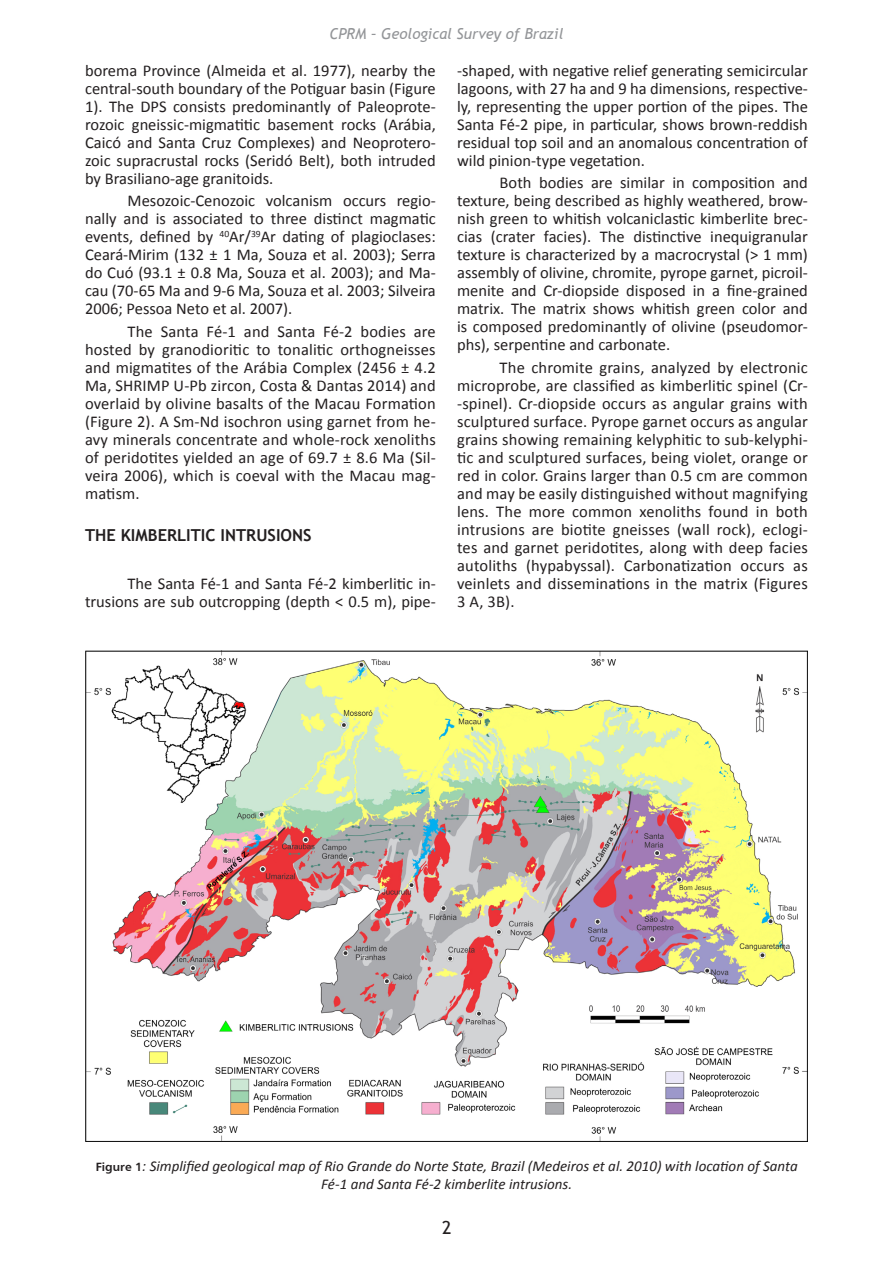
<style>
.page{position:relative;width:893px;height:1263px;background:#fff}
.page>*{position:absolute;margin:0;border:0;box-sizing:border-box;transform-origin:0 0}
.t1{font:18px "Trebuchet MS";color:#231f20}
.t2{font:16.5px/18px "Calibri";color:#231f20;text-align:justify}
.t3{font:700 16.5px "Trebuchet MS";color:#231f20}
.t4{font:italic 15px/18px "Calibri";color:#231f20;text-align:center}
.t5{font:italic 15px "Trebuchet MS";color:#939598}
.s1{font-family:"Humanist 777 BT Bold B";font-style:normal;font-size:12px}
</style>
<div class="page">
<img style="left:85px;top:651px;width:723px;height:491px">
<p class="t5" style="left:329px;top:24px;width:235px">CPRM – Geological Survey of Brazil</p>
<p class="t2" style="left:85px;top:62px;width:352px">borema Province (Almeida et al. 1977), nearby the central-south boundary of the Potiguar basin (Figure 1). The DPS consists predominantly of Paleoprote&shy;rozoic gneissic-migmatitic basement rocks (Arábia, Caicó and Santa Cruz Complexes) and Neoprotero&shy;zoic supracrustal rocks (Seridó Belt), both intruded by Brasiliano-age granitoids.</p>
<p class="t2" style="left:85px;top:192px;width:352px;text-indent:43px">Mesozoic-Cenozoic volcanism occurs regio&shy;nally and is associated to three distinct magmatic events, defined by <sup>40</sup>Ar/<sup>39</sup>Ar dating of plagioclases:<br>Ceará-Mirim (132 ± 1 Ma, Souza et al. 2003); Serra do Cuó (93.1 ± 0.8 Ma, Souza et al. 2003); and Ma&shy;cau (70-65 Ma and 9-6 Ma, Souza et al. 2003; Silveira 2006; Pessoa Neto et al. 2007).</p>
<p class="t2" style="left:85px;top:322px;width:352px;text-indent:43px">The Santa Fé-1 and Santa Fé-2 bodies are hosted by granodioritic to tonalitic orthogneisses and migmatites of the Arábia Complex (2456 ± 4.2<br>Ma, SHRIMP U-Pb zircon, Costa &amp; Dantas 2014) and overlaid by olivine basalts of the Macau Formation (Figure 2). A Sm-Nd isochron using garnet from he&shy;avy minerals concentrate and whole-rock xenoliths of peridotites yielded an age of 69.7 ± 8.6 Ma (Sil&shy;veira 2006), which is coeval with the Macau mag&shy;matism.</p>
<p class="t3" style="left:85px;top:524px;width:228px">THE KIMBERLITIC INTRUSIONS</p>
<p class="t2" style="left:85px;top:575px;width:352px;text-align:right">The Santa Fé-1 and Santa Fé-2 kimberlitic in&shy;trusions are sub outcropping (depth &lt; 0.5 m), pipe-</p>
<p class="t2" style="left:457px;top:62px;width:352px">-shaped, with negative relief generating semicircular lagoons, with 27 ha and 9 ha dimensions, respective&shy;ly, representing the upper portion of the pipes. The Santa Fé-2 pipe, in particular, shows brown-reddish residual top soil and an anomalous concentration of wild pinion-type vegetation.</p>
<p class="t2" style="left:457px;top:174px;width:352px;text-indent:43px">Both bodies are similar in composition and texture, being described as highly weathered, brow&shy;nish green to whitish volcaniclastic kimberlite brec&shy;cias (crater facies). The distinctive inequigranular texture is characterized by a macrocrystal (&gt; 1 mm) assembly of olivine, chromite, pyrope garnet, picroil&shy;menite and Cr-diopside disposed in a fine-grained matrix. The matrix shows whitish green color and is composed predominantly of olivine (pseudomor&shy;phs), serpentine and carbonate.</p>
<p class="t2" style="left:457px;top:358px;width:352px;text-indent:43px">The chromite grains, analyzed by electronic microprobe, are classified as kimberlitic spinel (Cr--spinel). Cr-diopside occurs as angular grains with sculptured surface. Pyrope garnet occurs as angular grains showing remaining kelyphitic to sub-kelyphi&shy;tic and sculptured surfaces, being violet, orange or red in color. Grains larger than 0.5 cm are common and may be easily distinguished without magnifying lens. The more common xenoliths found in both intrusions are biotite gneisses (wall rock), eclogi&shy;tes and garnet peridotites, along with deep facies autoliths (hypabyssal). Carbonatization occurs as veinlets and disseminations in the matrix (Figures 3 A, 3B).</p>
<p class="t4" style="left:96px;top:1156px;width:703px"><span class="s1">Figure 1</span>: Simplified geological map of Rio Grande do Norte State, Brazil (Medeiros et al. 2010) with location of Santa<br>Fé-1 and Santa Fé-2 kimberlite intrusions.</p>
<p class="t1" style="left:442px;top:1217px;width:11px">2</p>
</div>
